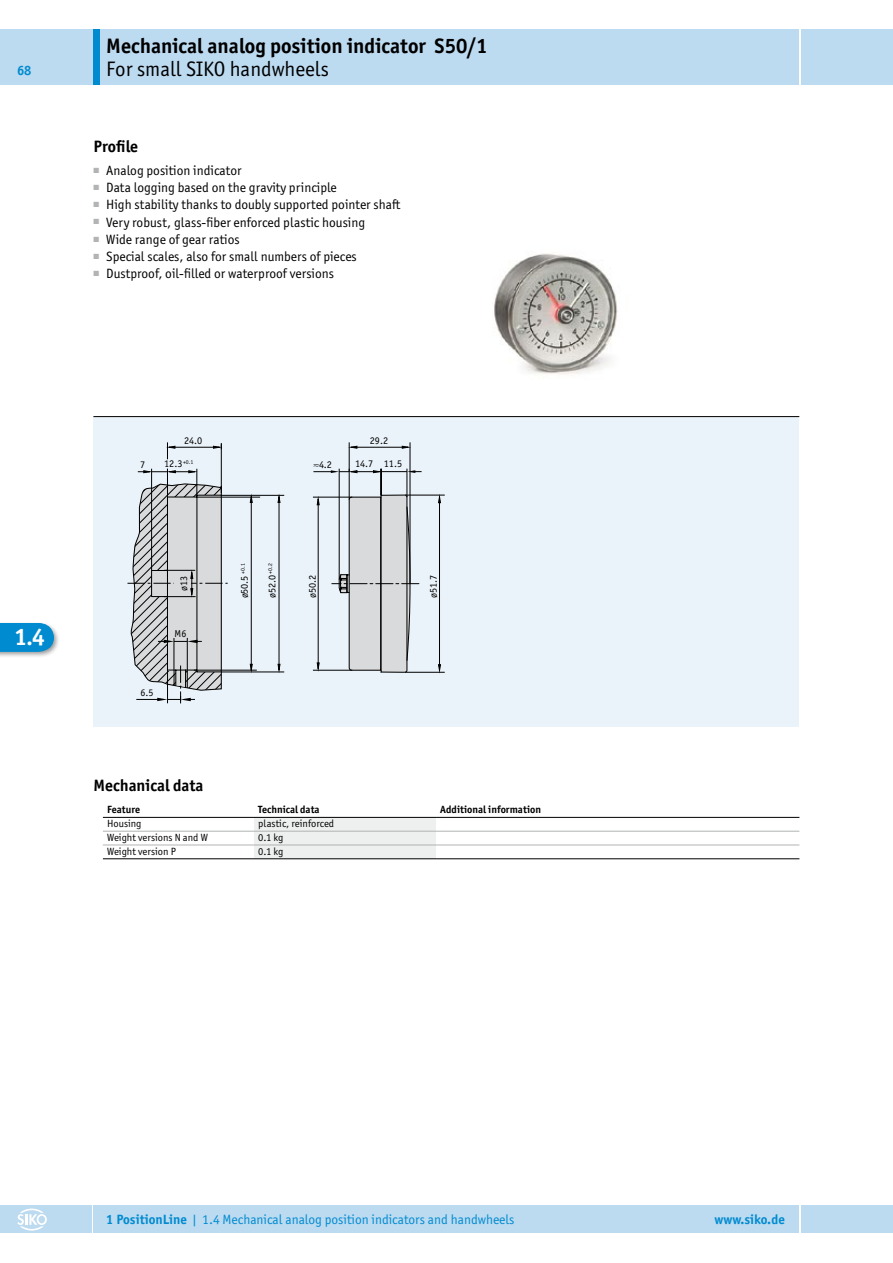
<style>
.page{position:relative;width:893px;height:1263px;background:#fff}
.page>*{position:absolute;margin:0;border:0;box-sizing:border-box;transform-origin:0 0}
.t1{font:700 24px "Officina Sans ITC Pro";color:#fff}
.t2{font:700 21px "Officina Sans ITC Pro";color:#000}
.t3{font:21px "Officina Sans ITC Pro";color:#000}
.t4{font:700 16.5px "Officina Sans ITC Pro";color:#000}
.t5{font:13.5px "Officina Sans ITC Pro";color:#000}
.t6{font:13.5px "Officina Sans ITC Pro";color:#008bd0}
.t7{font:700 13.5px "Officina Sans ITC Pro";color:#008bd0}
.t8{font:10.5px "Officina Sans ITC Pro";color:#000}
.t9{font:700 10.5px "Officina Sans ITC Pro";color:#000}
.t10{font:10.2px "Officina Sans";color:#000}
.t11{font:10.05px "Officina Sans";color:#000}
.t12{font:5.7px "Officina Sans";color:#000}
.s1{font-weight:500}
.s2{font-weight:700}
</style>
<div class="page">
<div style="left:94px;top:1205px;width:705px;height:28px;background:#bcdaf0"></div>
<div style="left:0;top:1205px;width:91px;height:28px;background:#bcdaf0"></div>
<div style="left:801px;top:1205px;width:92px;height:28px;background:#bcdaf0"></div>
<div style="left:94px;top:30px;width:705px;height:55px;background:#bcdaf0"></div>
<div style="left:0;top:30px;width:94px;height:55px;background:#bcdaf0"></div>
<div style="left:801px;top:30px;width:92px;height:55px;background:#bcdaf0"></div>
<img style="left:494px;top:253px;width:124px;height:122px">
<div style="left:0;top:621px;width:60px;height:37px;background:#000;opacity:.4"></div>
<div style="left:0;top:623px;width:54px;height:28px;background:#008bd0"></div>
<div style="left:94px;top:30px;width:6px;height:55px;background:#008bd0"></div>
<div style="left:93px;top:416px;width:706px;height:311px;background:#eaf3fa"></div>
<hr style="left:405px;top:495px;width:40px;height:1px;background:#000">
<hr style="left:405px;top:672px;width:40px;height:1px;background:#000">
<hr style="left:439px;top:497px;width:1px;height:173px;background:#000">
<svg style="left:438px;top:664px;width:3px;height:10px"></svg>
<svg style="left:438px;top:494px;width:3px;height:9px"></svg>
<hr style="left:410px;top:442px;width:1px;height:142px;background:#000">
<hr style="left:351px;top:447px;width:57px;height:1px;background:#000">
<svg style="left:348px;top:445px;width:10px;height:4px"></svg>
<svg style="left:402px;top:445px;width:9px;height:4px"></svg>
<hr style="left:349px;top:442px;width:1px;height:58px;background:#000">
<svg style="left:313px;top:469px;width:109px;height:204px"></svg>
<hr style="left:221px;top:495px;width:63px;height:1px;background:#000">
<hr style="left:221px;top:672px;width:63px;height:1px;background:#000">
<hr style="left:279px;top:497px;width:1px;height:173px;background:#000">
<svg style="left:277px;top:664px;width:4px;height:9px"></svg>
<svg style="left:277px;top:494px;width:4px;height:9px"></svg>
<hr style="left:221px;top:444px;width:1px;height:49px;background:#000">
<hr style="left:169px;top:447px;width:50px;height:1px;background:#000">
<svg style="left:166px;top:442px;width:10px;height:17px"></svg>
<svg style="left:213px;top:443px;width:9px;height:6px"></svg>
<hr style="left:194px;top:670px;width:63px;height:1px;background:#000">
<hr style="left:197px;top:497px;width:63px;height:1px;background:#000">
<hr style="left:251px;top:497px;width:1px;height:173px;background:#000">
<svg style="left:250px;top:664px;width:3px;height:9px"></svg>
<svg style="left:250px;top:494px;width:3px;height:9px"></svg>
<svg style="left:127px;top:469px;width:101px;height:234px"></svg>
<svg style="left:17px;top:1208px;width:30px;height:22px"></svg>
<hr style="left:93px;top:416px;width:706px;height:1px;background:#000">
<div style="left:254px;top:818px;width:182px;height:40px;background:#eeefef"></div>
<hr style="left:103px;top:845px;width:151px;height:1px;background:#b1b3b4">
<hr style="left:254px;top:845px;width:182px;height:1px;background:#b1b3b4">
<hr style="left:436px;top:845px;width:363px;height:1px;background:#b1b3b4">
<hr style="left:103px;top:817px;width:151px;height:1px;background:#000">
<hr style="left:254px;top:817px;width:182px;height:1px;background:#000">
<hr style="left:436px;top:817px;width:363px;height:1px;background:#000">
<hr style="left:103px;top:858px;width:151px;height:1px;background:#000">
<hr style="left:254px;top:858px;width:182px;height:1px;background:#000">
<hr style="left:436px;top:858px;width:363px;height:1px;background:#000">
<hr style="left:103px;top:831px;width:151px;height:1px;background:#b1b3b4">
<hr style="left:254px;top:831px;width:182px;height:1px;background:#b1b3b4">
<hr style="left:436px;top:831px;width:363px;height:1px;background:#b1b3b4">
<p class="t7" style="left:17px;top:62px;width:16px">68</p>
<h2 class="t2" style="left:106px;top:33px;width:383px">Mechanical analog position indicator S50/1</h2>
<h2 class="t3" style="left:106px;top:57px;width:224px">For small SIKO handwheels</h2>
<p class="t4" style="left:93px;top:136px;width:46px">Profile</p>
<p class="t5" style="left:93px;top:162px;width:150px"><sup>■</sup> Analog position indicator</p>
<p class="t5" style="left:93px;top:180px;width:245px"><sup>■</sup> Data logging based on the gravity principle</p>
<p class="t5" style="left:93px;top:197px;width:308px"><sup>■</sup> High stability thanks to doubly supported pointer shaft</p>
<p class="t5" style="left:93px;top:214px;width:273px"><sup>■</sup> Very robust, glass-fiber enforced plastic housing</p>
<p class="t5" style="left:93px;top:231px;width:148px"><sup>■</sup> Wide range of gear ratios</p>
<p class="t5" style="left:93px;top:249px;width:265px"><sup>■</sup> Special scales, also for small numbers of pieces</p>
<p class="t5" style="left:93px;top:266px;width:242px"><sup>■</sup> Dustproof, oil-filled or waterproof versions</p>
<h1 class="t1" style="left:14px;top:622px;width:32px">1<span class="s1">.</span>4</h1>
<p class="t10" style="left:184px;top:435px;width:20px">24.0</p>
<p class="t10" style="left:370px;top:435px;width:20px">29.2</p>
<p class="t12" style="left:183px;top:458px;width:12px">+0.1</p>
<p class="t10" style="left:140px;top:459px;width:7px">7</p>
<p class="t10" style="left:164px;top:458px;width:20px">12.3</p>
<p class="t10" style="left:313px;top:459px;width:20px">≈4.2</p>
<p class="t10" style="left:355px;top:457px;width:49px">14.7 11.5</p>
<p class="t10" style="left:178px;top:591px;width:17px;rotate:-90deg">ø13</p>
<p class="t11" style="left:140px;top:687px;width:15px">6.5</p>
<p class="t11" style="left:175px;top:628px;width:13px">M6</p>
<p class="t4" style="left:94px;top:775px;width:112px">Mechanical data</p>
<p class="t10" style="left:238px;top:598px;width:37px;rotate:-90deg">ø50.5 <sup>+0.1</sup></p>
<p class="t12" style="left:267px;top:574px;width:12px;rotate:-90deg">+0.2</p>
<p class="t10" style="left:266px;top:598px;width:25px;rotate:-90deg">ø52.0</p>
<p class="t10" style="left:306px;top:598px;width:25px;rotate:-90deg">ø50.2</p>
<p class="t10" style="left:427px;top:598px;width:25px;rotate:-90deg">ø51.7</p>
<p class="t9" style="left:107px;top:803px;width:35px">Feature</p>
<p class="t9" style="left:258px;top:803px;width:63px">Technical data</p>
<p class="t9" style="left:440px;top:803px;width:102px">Additional information</p>
<p class="t8" style="left:107px;top:818px;width:36px">Housing</p>
<p class="t8" style="left:258px;top:818px;width:77px">plastic, reinforced</p>
<p class="t8" style="left:107px;top:831px;width:102px">Weight versions N and W</p>
<p class="t8" style="left:258px;top:831px;width:27px">0.1 kg</p>
<p class="t8" style="left:107px;top:845px;width:70px">Weight version P</p>
<p class="t8" style="left:258px;top:845px;width:27px">0.1 kg</p>
<p class="t6" style="left:106px;top:1211px;width:410px"><span class="s2">1 PositionLine</span> | 1.4 Mechanical analog position indicators and handwheels</p>
<p class="t7" style="left:714px;top:1211px;width:72px">www.siko.de</p>
</div>
